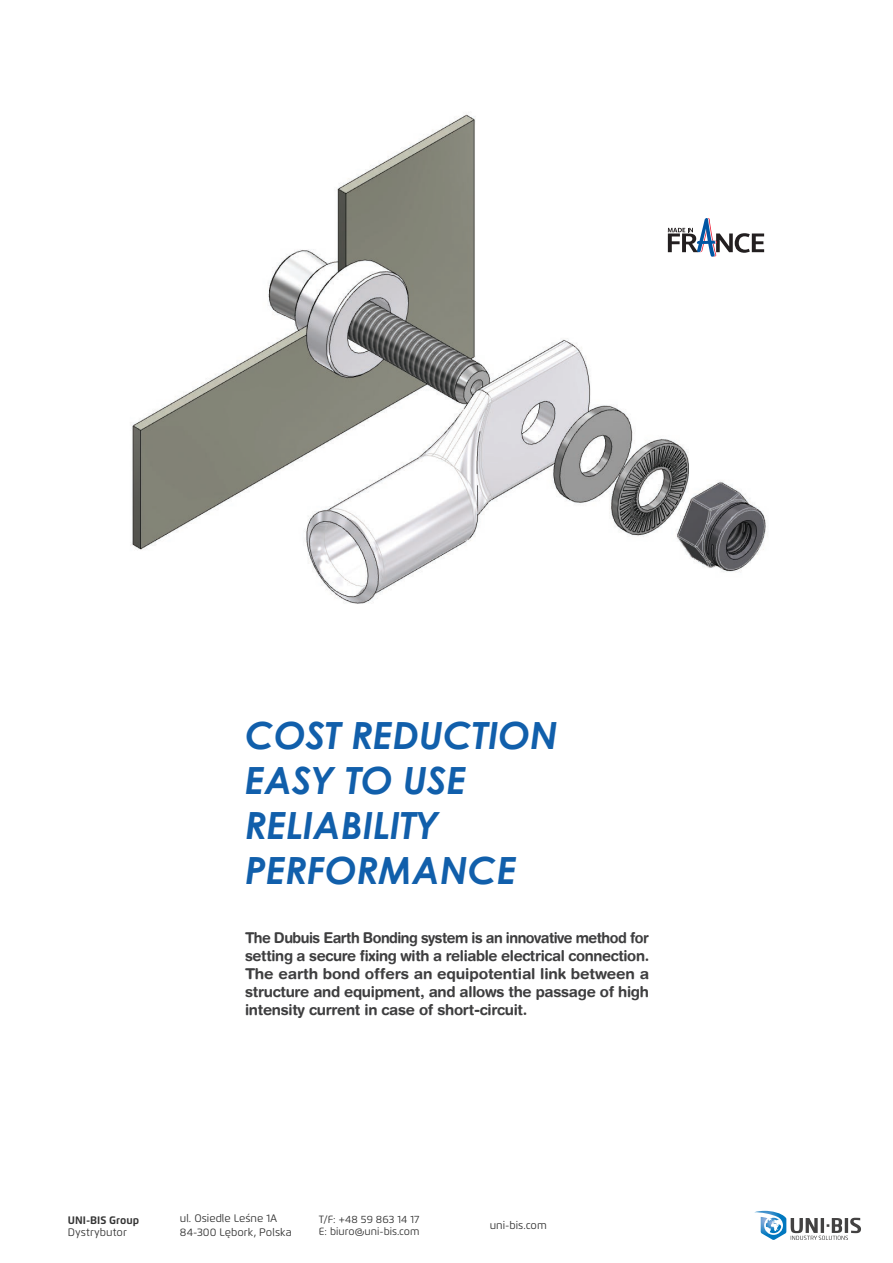
<style>
.page{position:relative;width:893px;height:1263px;background:#fff}
.page>*{position:absolute;margin:0;border:0;box-sizing:border-box;transform-origin:0 0}
.t1{font:italic 700 37.5px/45px "Century Gothic";color:#115fab}
.t2{font:700 15px/18px "Helvetica Rounded LT";letter-spacing:-.02em;color:#3e3e3f;text-align:justify;scale:.95 1}
.t3{font:10.8px/13px "Flexo";color:#333}
.t4{font:700 10.8px "Flexo";color:#333}
.t5{font:10.5px "Flexo";color:#333}
</style>
<div class="page">
<img style="left:130px;top:114px;width:636px;height:490px">
<svg style="left:668px;top:218px;width:96px;height:39px"></svg>
<svg style="left:754px;top:1211px;width:107px;height:29px"></svg>
<h1 class="t1" style="left:245px;top:711px;width:314px">COST REDUCTION<br>EASY TO USE<br>RELIABILITY<br>PERFORMANCE</h1>
<p class="t2" style="left:245px;top:929px;width:427px">The Dubuis Earth Bonding system is an innovative method for setting a secure fixing with a reliable electrical connection.<br>The earth bond offers an equipotential link between a structure and equipment, and allows the passage of high intensity current in case of short-circuit.</p>
<p class="t3" style="left:180px;top:1213px;width:113px">ul. Osiedle Leśne 1A<br>84-300 Lębork, Polska</p>
<p class="t3" style="left:490px;top:1219px;width:59px">uni-bis.com</p>
<p class="t4" style="left:68px;top:1215px;width:73px">UNI-BIS Group</p>
<p class="t5" style="left:319px;top:1214px;width:102px">T/F: +48 59 863 14 17</p>
<p class="t3" style="left:68px;top:1226px;width:61px">Dystrybutor</p>
<p class="t5" style="left:319px;top:1227px;width:102px">E: biuro@uni-bis.com</p>
</div>
